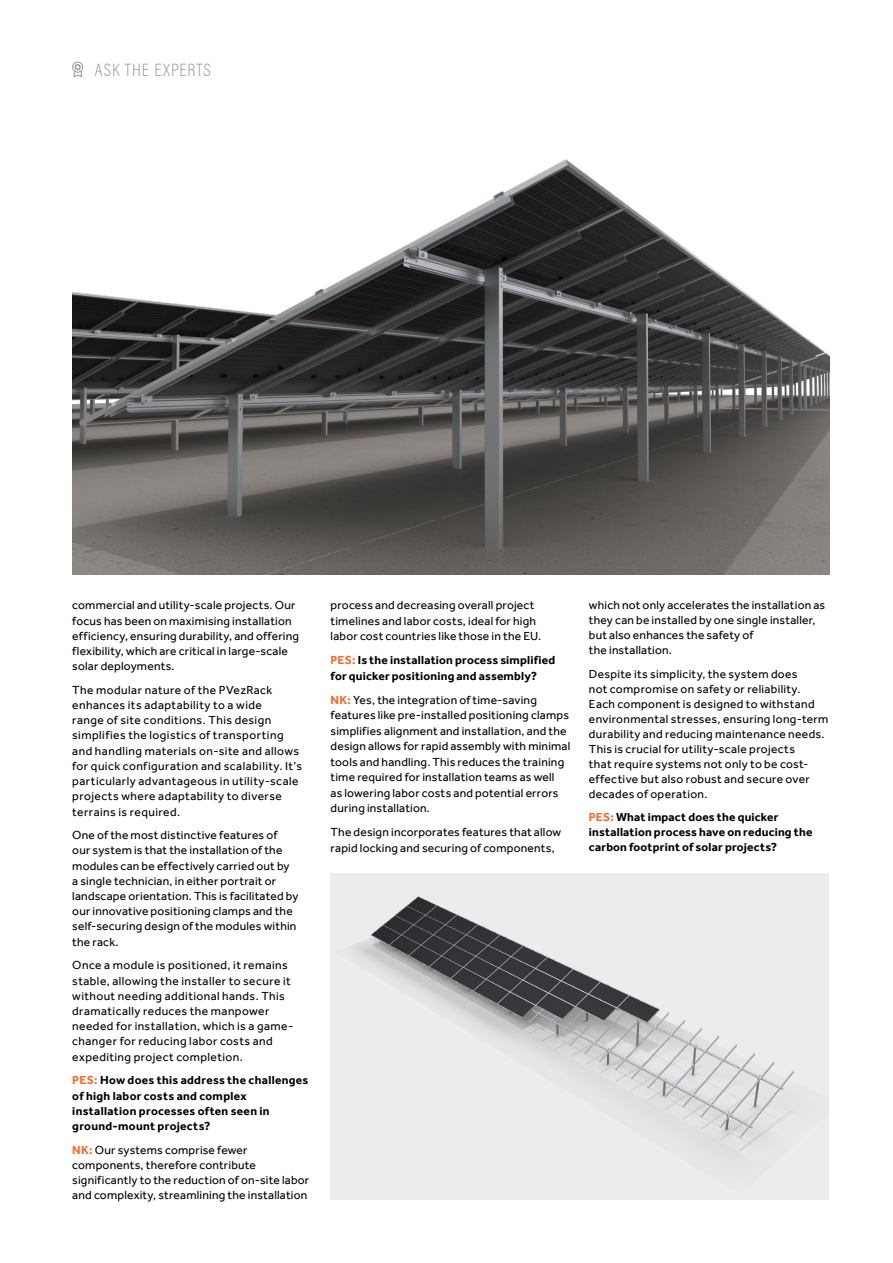
<style>
.page{position:relative;width:893px;height:1263px;background:#fff}
.page>*{position:absolute;margin:0;border:0;box-sizing:border-box;transform-origin:0 0}
.t1{font:200 18px "Acumin Pro Cond";letter-spacing:.055em;color:#939598}
.t2{font:12px/15.1px "Effra";letter-spacing:.02em;color:#000}
.t3{font:700 12px/15.1px "Effra";letter-spacing:.02em;color:#000}
.s1{color:#f36c31}
.s2{font-weight:700;color:#f36c31}
</style>
<div class="page">
<img style="left:72px;top:159px;width:757px;height:416px">
<div style="left:331px;top:873px;width:498px;height:326px;background:#ececed"></div>
<img style="left:353px;top:896px;width:441px;height:264px">
<div style="left:72px;top:62px;width:11px;height:11px;border:1px solid #939598;border-radius:50%"></div>
<svg style="left:73px;top:63px;width:9px;height:14px"></svg>
<h1 class="t1" style="left:95px;top:58px;width:118px">ASK THE EXPERTS</h1>
<p class="t2" style="left:72px;top:598px;width:228px">commercial and utility-scale projects. Our focus has been on maximising installation efficiency, ensuring durability, and offering flexibility, which are critical in large-scale solar deployments.</p>
<p class="t2" style="left:72px;top:682px;width:231px">The modular nature of the PVezRack enhances its adaptability to a wide<br>range of site conditions. This design simplifies the logistics of transporting and handling materials on-site and allows for quick configuration and scalability. It’s particularly advantageous in utility-scale projects where adaptability to diverse terrains is required.</p>
<p class="t2" style="left:72px;top:827px;width:228px">One of the most distinctive features of our system is that the installation of the modules can be effectively carried out by a single technician, in either portrait or landscape orientation. This is facilitated by our innovative positioning clamps and the self-securing design of the modules within the rack.</p>
<p class="t2" style="left:72px;top:958px;width:223px">Once a module is positioned, it remains stable, allowing the installer to secure it without needing additional hands. This dramatically reduces the manpower needed for installation, which is a game&shy;changer for reducing labor costs and expediting project completion.</p>
<p class="t3" style="left:72px;top:1072px;width:238px"><span class="s1">PES:</span> How does this address the challenges of high labor costs and complex installation processes often seen in ground-mount projects?</p>
<p class="t2" style="left:72px;top:1142px;width:238px"><span class="s2">NK:</span> Our systems comprise fewer components, therefore contribute significantly to the reduction of on-site labor and complexity, streamlining the installation</p>
<p class="t2" style="left:331px;top:597px;width:212px">process and decreasing overall project timelines and labor costs, ideal for high labor cost countries like those in the EU.</p>
<p class="t3" style="left:331px;top:652px;width:226px"><span class="s1">PES:</span> Is the installation process simplified for quicker positioning and assembly?</p>
<p class="t2" style="left:331px;top:692px;width:241px"><span class="s2">NK:</span> Yes, the integration of time-saving features like pre-installed positioning clamps simplifies alignment and installation, and the design allows for rapid assembly with minimal tools and handling. This reduces the training time required for installation teams as well<br>as lowering labor costs and potential errors during installation.</p>
<p class="t2" style="left:331px;top:824px;width:232px">The design incorporates features that allow rapid locking and securing of components,</p>
<p class="t2" style="left:589px;top:598px;width:238px">which not only accelerates the installation as they can be installed by one single installer, but also enhances the safety of<br>the installation.</p>
<p class="t2" style="left:589px;top:666px;width:241px">Despite its simplicity, the system does<br>not compromise on safety or reliability.<br>Each component is designed to withstand environmental stresses, ensuring long-term durability and reducing maintenance needs.<br>This is crucial for utility-scale projects<br>that require systems not only to be cost&shy;effective but also robust and secure over decades of operation.</p>
<p class="t3" style="left:589px;top:810px;width:225px"><span class="s1">PES:</span> What impact does the quicker installation process have on reducing the carbon footprint of solar projects?</p>
</div>
